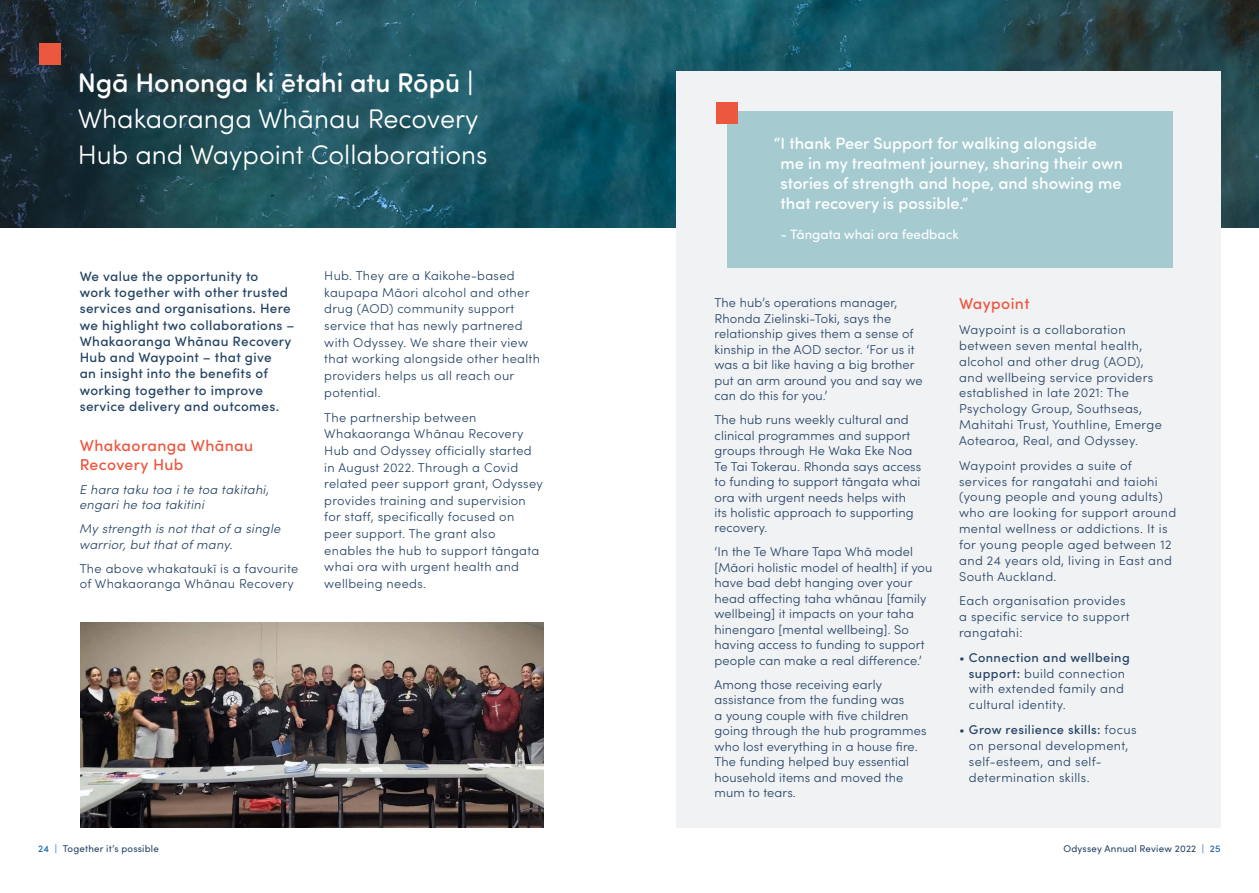
<style>
.page{position:relative;width:1259px;height:893px;background:#fff}
.page>*{position:absolute;margin:0;border:0;box-sizing:border-box;transform-origin:0 0}
.t1{font:300 27px/36px "Sofia Pro Soft";color:#fff}
.t2{font:500 16.5px/19.8px "Sofia Pro Soft";color:#fff}
.t3{font:500 15.75px/18.9px "Sofia Pro";letter-spacing:.025em;color:#eb573f}
.t4{font:500 13.5px/16.2px "Sofia Pro";letter-spacing:.025em;color:#254364}
.t5{font:13.5px "Sofia Pro Soft";color:#fff}
.t6{font:300 12.75px/15.5px "Sofia Pro";letter-spacing:.02em;color:#254364}
.t7{font:italic 300 12.75px/15.3px "Sofia Pro";letter-spacing:.025em;color:#254364}
.t8{font:9.75px "Sofia Pro";letter-spacing:.02em;color:#254364}
.s1{font-weight:500}
.s2{font-weight:400}
.s3{font-weight:500;color:#1a64ae}
.s4{color:#1a64ae}
</style>
<div class="page">
<img style="left:427px;top:0;width:832px;height:227px">
<svg style="left:0;top:0;width:427px;height:227px;background:#20444e"></svg>
<div style="left:39px;top:44px;width:22px;height:21px;background:#eb573f"></div>
<div style="left:676px;top:71px;width:544px;height:757px;background:#f0f2f4"></div>
<div style="left:727px;top:111px;width:445px;height:157px;background:#a5cbd1"></div>
<div style="left:716px;top:102px;width:21px;height:21px;background:#eb573f"></div>
<img style="left:81px;top:622px;width:462px;height:206px">
<h1 class="t1" style="left:78px;top:63px;width:411px"><span class="s1">Ngā Hononga ki ētahi atu Rōpū</span> <span class="s2">|<br></span>Whakaoranga Whānau Recovery<br>Hub and Waypoint Collaborations</h1>
<p class="t4" style="left:80px;top:267px;width:216px">We value the opportunity to<br>work together with other trusted services and organisations. Here we highlight two collaborations –<br>Whakaoranga Whānau Recovery<br>Hub and Waypoint – that give<br>an insight into the benefits of working together to improve service delivery and outcomes.</p>
<p class="t3" style="left:80px;top:435px;width:175px">Whakaoranga Whānau<br>Recovery Hub</p>
<p class="t7" style="left:80px;top:481px;width:191px">E hara taku toa i te toa takitahi, engari he toa takitini</p>
<p class="t7" style="left:80px;top:520px;width:203px">My strength is not that of a single warrior, but that of many.</p>
<p class="t6" style="left:80px;top:560px;width:220px">The above whakataukī is a favourite of Whakaoranga Whānau Recovery</p>
<p class="t6" style="left:324px;top:267px;width:217px;line-height:16.6px">Hub. They are a Kaikohe-based kaupapa Māori alcohol and other drug (AOD) community support service that has newly partnered with Odyssey. We share their view that working alongside other health providers helps us all reach our potential.</p>
<p class="t6" style="left:324px;top:408px;width:220px;line-height:16.6px">The partnership between<br>Whakaoranga Whānau Recovery<br>Hub and Odyssey officially started in August 2022. Through a Covid related peer support grant, Odyssey provides training and supervision for staff, specifically focused on peer support. The grant also enables the hub to support tāngata whai ora with urgent health and wellbeing needs.</p>
<p class="t2" style="left:780px;top:132px;width:344px;text-indent:-7px">“I thank Peer Support for walking alongside me in my treatment journey, sharing their own stories of strength and hope, and showing me that recovery is possible.”</p>
<p class="t5" style="left:780px;top:225px;width:180px">- Tāngata whai ora feedback</p>
<p class="t6" style="left:714px;top:294px;width:210px">The hub’s operations manager,<br>Rhonda Zielinski-Toki, says the relationship gives them a sense of kinship in the AOD sector. ‘For us it was a bit like having a big brother put an arm around you and say we can do this for you.’</p>
<p class="t6" style="left:714px;top:411px;width:208px">The hub runs weekly cultural and clinical programmes and support groups through He Waka Eke Noa<br>Te Tai Tokerau. Rhonda says access to funding to support tāngata whai ora with urgent needs helps with its holistic approach to supporting recovery.</p>
<p class="t6" style="left:714px;top:544px;width:219px">‘In the Te Whare Tapa Whā model [Māori holistic model of health] if you have bad debt hanging over your head affecting taha whānau [family wellbeing] it impacts on your taha hinengaro [mental wellbeing]. So having access to funding to support people can make a real difference.’</p>
<p class="t6" style="left:714px;top:676px;width:213px">Among those receiving early assistance from the funding was<br>a young couple with five children going through the hub programmes who lost everything in a house fire.<br>The funding helped buy essential household items and moved the mum to tears.</p>
<p class="t3" style="left:959px;top:293px;width:72px">Waypoint</p>
<p class="t6" style="left:959px;top:321px;width:204px;line-height:15.9px">Waypoint is a collaboration between seven mental health, alcohol and other drug (AOD), and wellbeing service providers established in late 2021: The<br>Psychology Group, Southseas,<br>Mahitahi Trust, Youthline, Emerge<br>Aotearoa, Real, and Odyssey.</p>
<p class="t6" style="left:959px;top:456px;width:219px;line-height:15.9px">Waypoint provides a suite of services for rangatahi and taiohi (young people and young adults) who are looking for support around mental wellness or addictions. It is for young people aged between 12 and 24 years old, living in East and<br>South Auckland.</p>
<p class="t6" style="left:959px;top:592px;width:172px;line-height:15.9px">Each organisation provides a specific service to support rangatahi:</p>
<p class="t6" style="left:969px;top:648px;width:162px;line-height:15.9px;text-indent:-10px">• <span class="s1">Connection and wellbeing support:</span> build connection with extended family and cultural identity.</p>
<p class="t6" style="left:969px;top:721px;width:169px;line-height:15.9px;text-indent:-10px">• <span class="s1">Grow resilience skills:</span> focus on personal development, self-esteem, and self&shy;determination skills.</p>
<p class="t8" style="left:38px;top:841px;width:122px"><span class="s3">24</span> <span class="s4">|</span> Together it’s possible</p>
<p class="t8" style="left:1063px;top:841px;width:159px">Odyssey Annual Review 2022 <span class="s4">|</span> <span class="s3">25</span></p>
</div>
